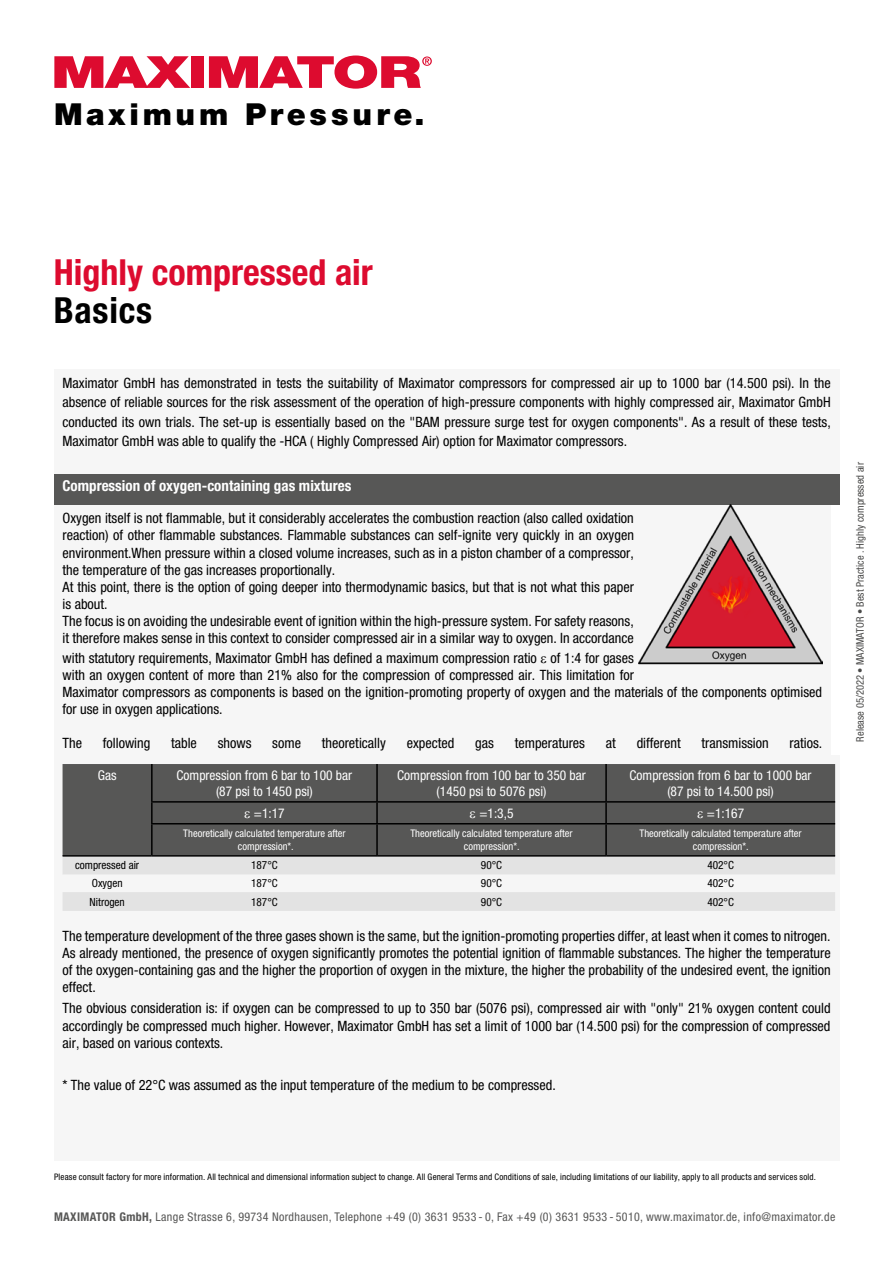
<style>
.page{position:relative;width:893px;height:1263px;background:#fff}
.page>*{position:absolute;margin:0;border:0;box-sizing:border-box;transform-origin:0 0}
.t1{font:700 condensed 36px "Helvetica Neue LT Std";color:#dd0b2f}
.t2{font:700 condensed 36px "Helvetica Neue LT Std";letter-spacing:.02em;color:#000}
.t3{font:900 30.3px "Helvetica Neue LT Std";letter-spacing:.125em;color:#000}
.t4{font:700 condensed 15px "Helvetica Neue LT Std";color:#fff}
.t5{font:condensed 14.25px/17.1px "Helvetica Neue LT Std";color:#000;text-align:justify}
.t6{font:condensed 13.5px/16.2px "Helvetica Neue LT Std";color:#fff;text-align:center}
.t7{font:condensed 12px "Helvetica Neue LT Std";letter-spacing:.03em;color:#575756}
.t8{font:condensed 11.25px "Helvetica Neue LT Std";color:#000}
.t9{font:condensed 10.5px/12.6px "Helvetica Neue LT Std";color:#fff;text-align:center}
.t10{font:condensed 10.5px "Helvetica Neue LT Std";color:#4a4a49}
.t11{font:condensed 9px "Helvetica Neue LT Std";letter-spacing:.02em;color:#000}
.s1{font-weight:700}
</style>
<div class="page">
<svg style="left:54px;top:56px;width:136px;height:32px"></svg>
<div style="left:191px;top:56px;width:13px;height:32px;background:#dd0b2f"></div>
<svg style="left:209px;top:56px;width:223px;height:33px"></svg>
<div style="left:54px;top:505px;width:777px;height:278px;background:#f6f6f6"></div>
<div style="left:54px;top:369px;width:785px;height:105px;background:#f6f6f6"></div>
<div style="left:54px;top:755px;width:785px;height:406px;background:#f6f6f6"></div>
<div style="left:63px;top:764px;width:772px;height:91px;background:#575756"></div>
<svg style="left:63px;top:857px;width:772px;height:54px"></svg>
<hr style="left:151px;top:764px;width:2px;height:37px;background:#000">
<hr style="left:376px;top:764px;width:2px;height:37px;background:#000">
<hr style="left:605px;top:764px;width:2px;height:37px;background:#000">
<hr style="left:151px;top:801px;width:226px;height:2px;background:#000">
<hr style="left:151px;top:803px;width:2px;height:20px;background:#000">
<hr style="left:377px;top:801px;width:229px;height:2px;background:#000">
<hr style="left:376px;top:803px;width:2px;height:20px;background:#000">
<hr style="left:606px;top:801px;width:229px;height:2px;background:#000">
<hr style="left:605px;top:803px;width:2px;height:20px;background:#000">
<hr style="left:151px;top:823px;width:226px;height:1px;background:#000">
<hr style="left:151px;top:824px;width:2px;height:31px;background:#000">
<hr style="left:377px;top:823px;width:229px;height:1px;background:#000">
<hr style="left:376px;top:824px;width:2px;height:31px;background:#000">
<hr style="left:606px;top:823px;width:229px;height:1px;background:#000">
<hr style="left:605px;top:824px;width:2px;height:31px;background:#000">
<hr style="left:63px;top:855px;width:89px;height:2px;background:#000">
<hr style="left:152px;top:855px;width:225px;height:2px;background:#000">
<hr style="left:377px;top:855px;width:229px;height:2px;background:#000">
<hr style="left:606px;top:855px;width:229px;height:2px;background:#000">
<div style="left:54px;top:474px;width:785px;height:31px;background:#575756"></div>
<img style="left:639px;top:505px;width:183px;height:160px">
<svg style="left:245px;top:811px;width:5px;height:7px"></svg>
<svg style="left:470px;top:811px;width:5px;height:7px"></svg>
<svg style="left:698px;top:811px;width:5px;height:7px"></svg>
<h2 class="t3" style="left:54px;top:96px;width:372px">Maximum Pressure.</h2>
<h1 class="t1" style="left:54px;top:251px;width:321px">Highly compressed air</h1>
<h1 class="t2" style="left:54px;top:288px;width:100px">Basics</h1>
<p class="t5" style="left:63px;top:373px;width:770px;line-height:19.5px">Maximator GmbH has demonstrated in tests the suitability of Maximator compressors for compressed air up to 1000 bar (14.500 psi). In the absence of reliable sources for the risk assessment of the operation of high-pressure components with highly compressed air, Maximator GmbH conducted its own trials. The set-up is essentially based on the "BAM pressure surge test for oxygen components". As a result of these tests, Maximator GmbH was able to qualify the -HCA ( Highly Compressed Air) option for Maximator compressors.</p>
<p class="t4" style="left:63px;top:477px;width:290px">Compression of oxygen-containing gas mixtures</p>
<p class="t5" style="left:63px;top:510px;width:573px;text-align:left">Oxygen itself is not flammable, but it considerably accelerates the combustion reaction (also called oxidation reaction) of other flammable substances. Flammable substances can self-ignite very quickly in an oxygen environment.When pressure within a closed volume increases, such as in a piston chamber of a compressor, the temperature of the gas increases proportionally.<br>At this point, there is the option of going deeper into thermodynamic basics, but that is not what this paper is about.<br>The focus is on avoiding the undesirable event of ignition within the high-pressure system. For safety reasons, it therefore makes sense in this context to consider compressed air in a similar way to oxygen. In accordance</p>
<p class="t5" style="left:63px;top:649px;width:761px;text-align:left">with statutory requirements, Maximator GmbH has defined a maximum compression ratio of 1:4 for gases<br>with an oxygen content of more than 21% also for the compression of compressed air. This limitation for<br>Maximator compressors as components is based on the ignition-promoting property of oxygen and the materials of the components optimised for use in oxygen applications.</p>
<p class="t5" style="left:63px;top:734px;width:21px">The</p>
<p class="t5" style="left:103px;top:734px;width:49px">following</p>
<p class="t5" style="left:171px;top:734px;width:27px">table</p>
<p class="t5" style="left:218px;top:734px;width:35px">shows</p>
<p class="t5" style="left:272px;top:734px;width:30px">some</p>
<p class="t5" style="left:322px;top:734px;width:66px">theoretically</p>
<p class="t5" style="left:407px;top:734px;width:49px">expected</p>
<p class="t5" style="left:475px;top:734px;width:20px">gas</p>
<p class="t5" style="left:515px;top:734px;width:72px">temperatures</p>
<p class="t5" style="left:606px;top:734px;width:12px">at</p>
<p class="t5" style="left:637px;top:734px;width:46px">different</p>
<p class="t5" style="left:701px;top:734px;width:69px">transmission</p>
<p class="t5" style="left:789px;top:734px;width:34px">ratios.</p>
<p class="t6" style="left:98px;top:767px;width:20px">Gas</p>
<p class="t6" style="left:177px;top:767px;width:177px">Compression from 6 bar to 100 bar (87 psi to 1450 psi)</p>
<p class="t6" style="left:397px;top:767px;width:190px">Compression from 100 bar to 350 bar (1450 psi to 5076 psi)</p>
<p class="t6" style="left:630px;top:767px;width:184px">Compression from 6 bar to 1000 bar (87 psi to 14.500 psi)</p>
<p class="t6" style="left:254px;top:805px;width:32px">=1:17</p>
<p class="t6" style="left:479px;top:805px;width:36px">=1:3,5</p>
<p class="t6" style="left:707px;top:805px;width:39px">=1:167</p>
<p class="t9" style="left:183px;top:827px;width:164px">Theoretically calculated temperature after compression*.</p>
<p class="t9" style="left:410px;top:827px;width:164px">Theoretically calculated temperature after compression*.</p>
<p class="t9" style="left:639px;top:827px;width:164px">Theoretically calculated temperature after compression*.</p>
<p class="t8" style="left:75px;top:859px;width:66px">compressed air</p>
<p class="t8" style="left:251px;top:859px;width:28px">187°C</p>
<p class="t8" style="left:481px;top:859px;width:23px">90°C</p>
<p class="t8" style="left:707px;top:859px;width:28px">402°C</p>
<p class="t8" style="left:92px;top:877px;width:32px">Oxygen</p>
<p class="t8" style="left:251px;top:877px;width:28px">187°C</p>
<p class="t8" style="left:481px;top:877px;width:23px">90°C</p>
<p class="t8" style="left:707px;top:877px;width:28px">402°C</p>
<p class="t8" style="left:90px;top:895px;width:37px">Nitrogen</p>
<p class="t8" style="left:251px;top:895px;width:28px">187°C</p>
<p class="t8" style="left:481px;top:895px;width:23px">90°C</p>
<p class="t8" style="left:707px;top:895px;width:28px">402°C</p>
<p class="t5" style="left:63px;top:927px;width:770px">The temperature development of the three gases shown is the same, but the ignition-promoting properties differ, at least when it comes to nitrogen.<br>As already mentioned, the presence of oxygen significantly promotes the potential ignition of flammable substances. The higher the temperature of the oxygen-containing gas and the higher the proportion of oxygen in the mixture, the higher the probability of the undesired event, the ignition effect.</p>
<p class="t5" style="left:63px;top:1000px;width:769px">The obvious consideration is: if oxygen can be compressed to up to 350 bar (5076 psi), compressed air with "only" 21% oxygen content could accordingly be compressed much higher. However, Maximator GmbH has set a limit of 1000 bar (14.500 psi) for the compression of compressed air, based on various contexts.</p>
<p class="t5" style="left:63px;top:1077px;width:495px">* The value of 22°C was assumed as the input temperature of the medium to be compressed.</p>
<p class="t10" style="left:854px;top:741px;width:281px;rotate:-90deg">Release 05/2022 • MAXIMATOR • Best Practice . Highly compressed air</p>
<p class="t11" style="left:54px;top:1171px;width:763px">Please consult factory for more information. All technical and dimensional information subject to change. All General Terms and Conditions of sale, including limitations of our liability, apply to all products and services sold.</p>
<p class="t7" style="left:54px;top:1209px;width:783px"><span class="s1">MAXIMATOR GmbH,</span> Lange Strasse 6, 99734 Nordhausen, Telephone +49 (0) 3631 9533 - 0, Fax +49 (0) 3631 9533 - 5010, www.maximator.de, info@maximator.de</p>
</div>
